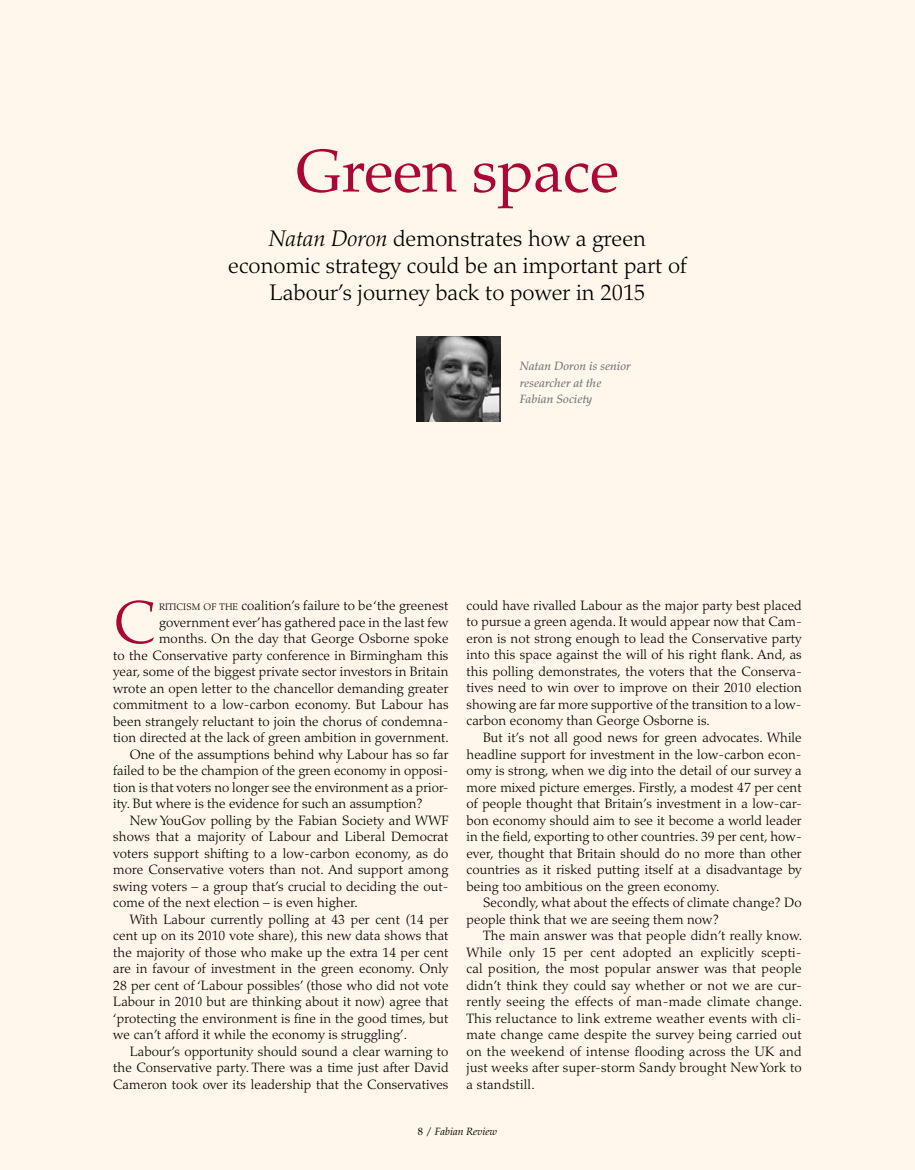
<style>
.page{position:relative;width:915px;height:1170px;background:#fff}
.page>*{position:absolute;margin:0;border:0;box-sizing:border-box;transform-origin:0 0}
.t1{font:300 60.6px "Palatino LT Std";color:#ab0635}
.t2{font:60px "Palatino LT Std";color:#ab0635}
.t3{font:300 22.5px/27px "Palatino LT Std";color:#000;text-align:center}
.t4{font:300 13.5px/16.5px "Palatino LT Std";letter-spacing:.01em;color:#000;text-align:justify}
.t5{font:italic 500 12px/16.5px "Palatino LT Std";color:#77787b}
.t6{font:italic 10.5px "Palatino LT Std";color:#000}
.s1{font-style:italic}
.s2{font-size:9.45px}
.s3{font-style:normal}
</style>
<div class="page">
<div style="left:0;top:0;width:914px;height:1169px;background:#fff7eb"></div>
<img style="left:417px;top:336px;width:83px;height:85px">
<h2 class="t2" style="left:296px;top:136px;width:324px">Green space</h2>
<h3 class="t3" style="left:228px;top:225px;width:460px"><span class="s1">Natan Doron</span> demonstrates how a green economic strategy could be an important part of<br>Labour’s journey back to power in 2015</h3>
<p class="t5" style="left:519px;top:358px;width:112px">Natan Doron is senior researcher at the<br>Fabian Society</p>
<h1 class="t1" style="left:113px;top:587px;width:43px">C</h1>
<p class="t4" style="left:159px;top:597px;width:291px"><span class="s2">RITICISM OF THE</span> coalition’s failure to be ‘the greenest</p>
<p class="t4" style="left:159px;top:614px;width:291px">government ever’ has gathered pace in the last few</p>
<p class="t4" style="left:159px;top:630px;width:291px">months. On the day that George Osborne spoke</p>
<p class="t4" style="left:113px;top:647px;width:336px">to the Conservative party conference in Birmingham this</p>
<p class="t4" style="left:113px;top:663px;width:336px">year, some of the biggest private sector investors in Britain</p>
<p class="t4" style="left:113px;top:680px;width:336px">wrote an open letter to the chancellor demanding greater</p>
<p class="t4" style="left:113px;top:696px;width:336px">commitment to a low-carbon economy. But Labour has</p>
<p class="t4" style="left:113px;top:713px;width:336px">been strangely reluctant to join the chorus of condemna-</p>
<p class="t4" style="left:113px;top:729px;width:337px">tion directed at the lack of green ambition in government.</p>
<p class="t4" style="left:130px;top:746px;width:320px">One of the assumptions behind why Labour has so far</p>
<p class="t4" style="left:113px;top:762px;width:336px">failed to be the champion of the green economy in opposi-</p>
<p class="t4" style="left:113px;top:779px;width:336px">tion is that voters no longer see the environment as a prior-</p>
<p class="t4" style="left:113px;top:795px;width:311px">ity. But where is the evidence for such an assumption?</p>
<p class="t4" style="left:130px;top:812px;width:320px">New YouGov polling by the Fabian Society and WWF</p>
<p class="t4" style="left:113px;top:828px;width:337px">shows that a majority of Labour and Liberal Democrat</p>
<p class="t4" style="left:113px;top:845px;width:336px">voters support shifting to a low-carbon economy, as do</p>
<p class="t4" style="left:113px;top:861px;width:336px">more Conservative voters than not. And support among</p>
<p class="t4" style="left:113px;top:877px;width:337px">swing voters – a group that’s crucial to deciding the out-</p>
<p class="t4" style="left:113px;top:894px;width:246px">come of the next election – is even higher.</p>
<p class="t4" style="left:130px;top:910px;width:320px">With Labour currently polling at 43 per cent (14 per</p>
<p class="t4" style="left:113px;top:927px;width:337px">cent up on its 2010 vote share), this new data shows that</p>
<p class="t4" style="left:113px;top:943px;width:337px">the majority of those who make up the extra 14 per cent</p>
<p class="t4" style="left:113px;top:960px;width:336px">are in favour of investment in the green economy. Only</p>
<p class="t4" style="left:113px;top:976px;width:337px">28 per cent of ‘Labour possibles’ (those who did not vote</p>
<p class="t4" style="left:113px;top:993px;width:336px">Labour in 2010 but are thinking about it now) agree that</p>
<p class="t4" style="left:113px;top:1009px;width:336px">‘protecting the environment is fine in the good times, but</p>
<p class="t4" style="left:113px;top:1026px;width:295px">we can’t afford it while the economy is struggling’.</p>
<p class="t4" style="left:130px;top:1042px;width:320px">Labour’s opportunity should sound a clear warning to</p>
<p class="t4" style="left:113px;top:1059px;width:337px">the Conservative party. There was a time just after David</p>
<p class="t4" style="left:113px;top:1075px;width:336px">Cameron took over its leadership that the Conservatives</p>
<p class="t4" style="left:466px;top:597px;width:337px">could have rivalled Labour as the major party best placed to pursue a green agenda. It would appear now that Cam&shy;eron is not strong enough to lead the Conservative party into this space against the will of his right flank. And, as this polling demonstrates, the voters that the Conserva&shy;tives need to win over to improve on their 2010 election showing are far more supportive of the transition to a low&shy;carbon economy than George Osborne is.</p>
<p class="t4" style="left:466px;top:729px;width:336px;text-indent:16px">But it’s not all good news for green advocates. While headline support for investment in the low-carbon econ&shy;omy is strong, when we dig into the detail of our survey a more mixed picture emerges. Firstly, a modest 47 per cent of people thought that Britain’s investment in a low-car&shy;bon economy should aim to see it become a world leader in the field, exporting to other countries. 39 per cent, how&shy;ever, thought that Britain should do no more than other countries as it risked putting itself at a disadvantage by being too ambitious on the green economy.</p>
<p class="t4" style="left:466px;top:894px;width:336px;text-indent:16px">Secondly, what about the effects of climate change? Do people think that we are seeing them now?</p>
<p class="t4" style="left:466px;top:927px;width:337px;text-indent:16px">The main answer was that people didn’t really know.<br>While only 15 per cent adopted an explicitly scepti&shy;cal position, the most popular answer was that people didn’t think they could say whether or not we are cur&shy;rently seeing the effects of man-made climate change.<br>This reluctance to link extreme weather events with cli&shy;mate change came despite the survey being carried out on the weekend of intense flooding across the UK and just weeks after super-storm Sandy brought New York to a standstill.</p>
<p class="t6" style="left:417px;top:1125px;width:81px"><span class="s3">8 /</span> Fabian Review</p>
</div>
